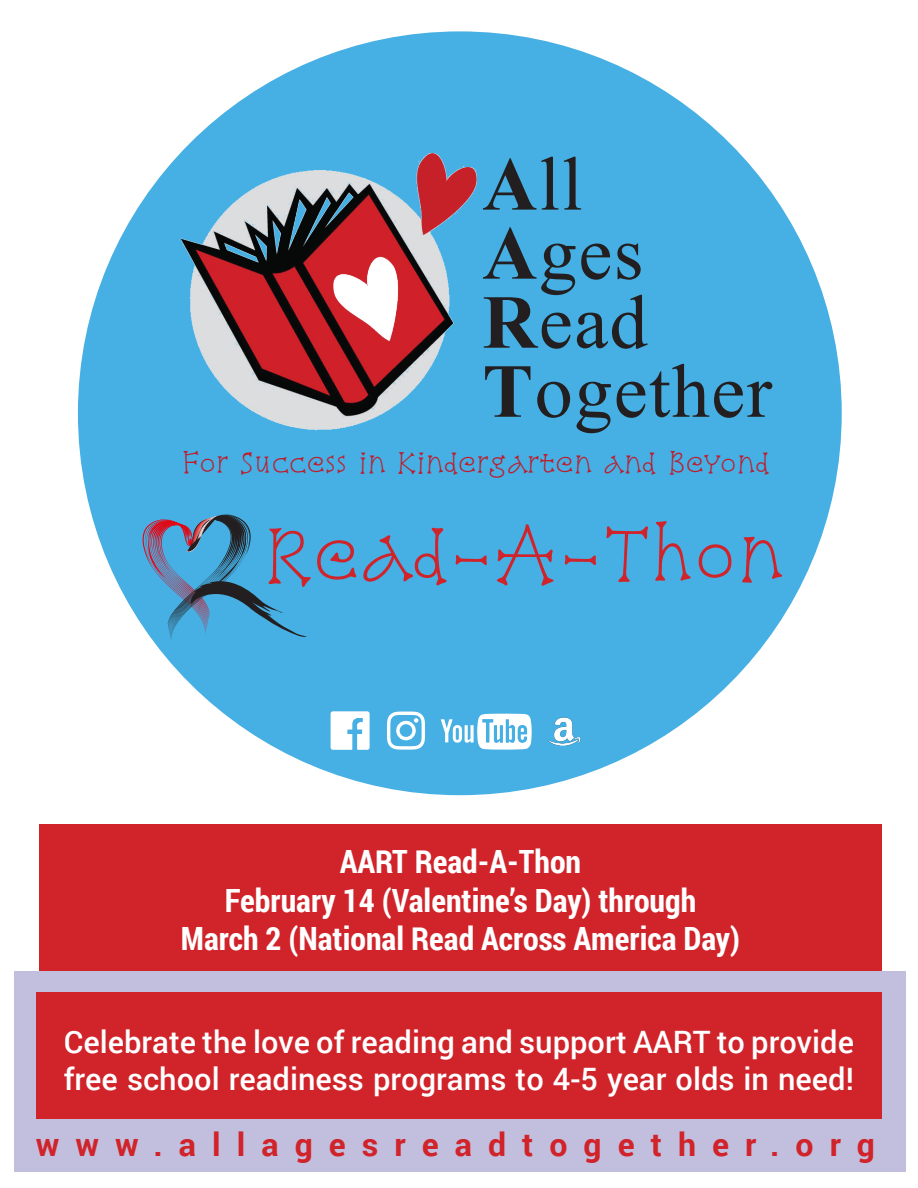
<style>
.page{position:relative;width:918px;height:1188px;background:#fff}
.page>*{position:absolute;margin:0;border:0;box-sizing:border-box;transform-origin:0 0}
.t1{font:76.2px/69px "Times New Roman";letter-spacing:.02em;color:#231f20}
.t2{font:68.4px "Snowburst One";color:#d1232a}
.t3{font:700 32.1px "Roboto";letter-spacing:.5em;color:#d1232a}
.t4{font:700 31.95px "Roboto Condensed";color:#fff}
.t5{font:500 30.9px/37px "Roboto";color:#fff}
.t6{font:26.7px "Snowburst One";color:#be1d2c}
.s1{font-weight:700}
</style>
<div class="page">
<div style="left:78px;top:31px;width:764px;height:764px;background:#46afe3;border-radius:50%"></div>
<img style="left:182px;top:153px;width:295px;height:278px">
<svg style="left:143px;top:514px;width:164px;height:127px"></svg>
<div style="left:39px;top:824px;width:843px;height:168px;background:#d1232a"></div>
<div style="left:15px;top:971px;width:891px;height:201px;background:#c2bfde"></div>
<div style="left:36px;top:993px;width:846px;height:126px;background:#d1232a"></div>
<img style="left:548px;top:717px;width:33px;height:29px">
<svg style="left:331px;top:712px;width:38px;height:38px"></svg>
<svg style="left:441px;top:714px;width:91px;height:36px"></svg>
<svg style="left:387px;top:712px;width:38px;height:38px"></svg>
<p class="t1" style="left:482px;top:148px;width:291px"><span class="s1">A</span>ll<br><span class="s1">A</span>ges<br><span class="s1">R</span>ead<br><span class="s1">T</span>ogether</p>
<p class="t6" style="left:182px;top:445px;width:589px">For Success in Kindergarten and Beyond</p>
<p class="t2" style="left:265px;top:510px;width:520px">Read-A-Thon</p>
<p class="t4" style="left:340px;top:839px;width:243px">AART Read-A-Thon</p>
<p class="t4" style="left:225px;top:878px;width:473px">February 14 (Valentine’s Day) through</p>
<p class="t4" style="left:181px;top:916px;width:561px">March 2 (National Read Across America Day)</p>
<p class="t5" style="left:64px;top:1022px;width:792px">Celebrate the love of reading and support AART to provide free school readiness programs to 4-5 year olds in need!</p>
<p class="t3" style="left:36px;top:1122px;width:841px">www.allagesreadtogether.org</p>
</div>
